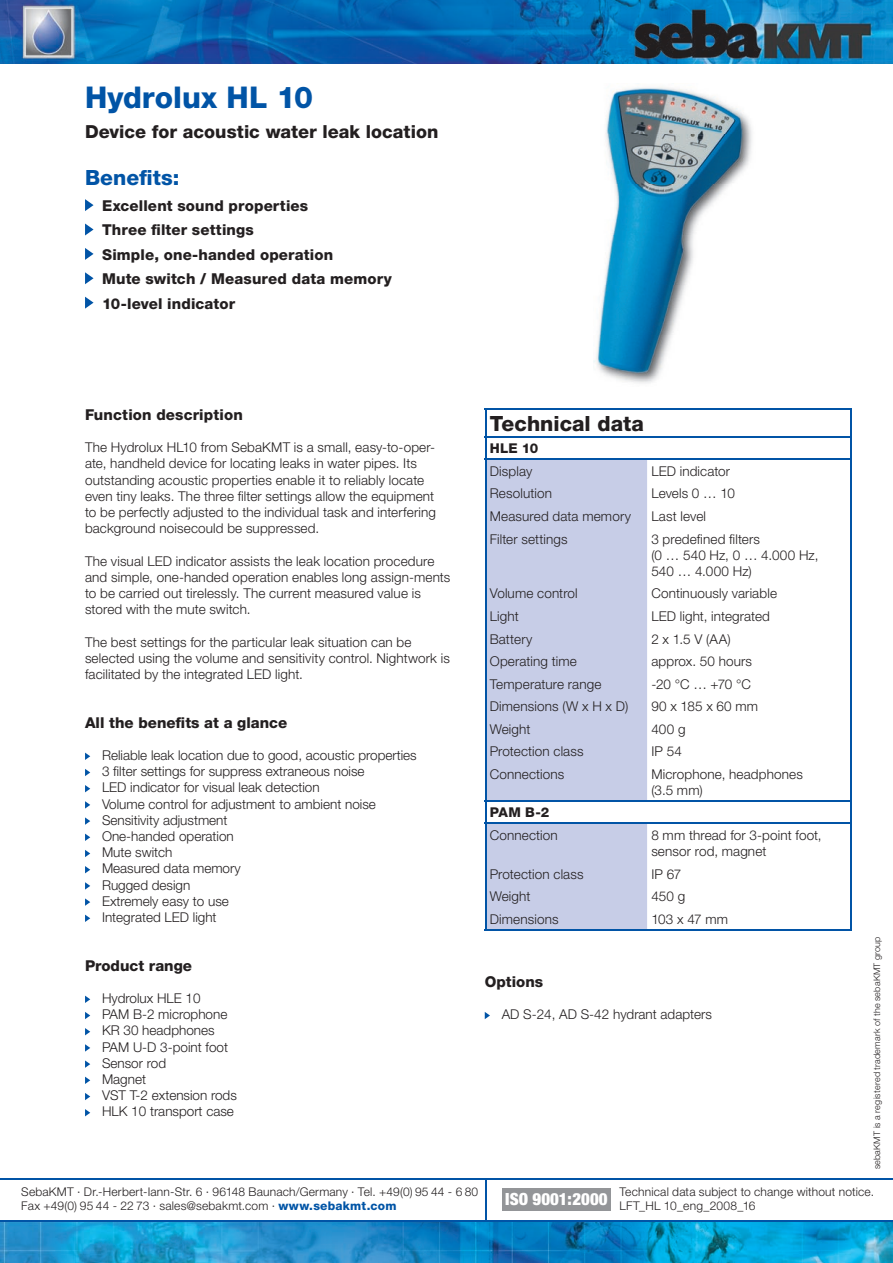
<style>
.page{position:relative;width:893px;height:1263px;background:#fff}
.page>*{position:absolute;margin:0;border:0;box-sizing:border-box;transform-origin:0 0}
.t1{font:800 30px "Helvetica Neue";color:#0154a6}
.t2{font:800 21px "Helvetica Neue";color:#231f20}
.t3{font:800 21px "Helvetica Neue";color:#0154a6}
.t4{font:800 18px "Helvetica Neue";color:#231f20}
.t5{font:900 condensed 16.8px "Helvetica Neue";letter-spacing:.005em;color:#fff}
.t6{font:800 15px/24.5px "Helvetica Neue";letter-spacing:.01em;color:#231f20}
.t7{font:300 13.5px/16.2px "Helvetica Neue";letter-spacing:.01em;color:#231f20}
.t8{font:800 13.5px "Helvetica Neue";letter-spacing:.005em;color:#231f20}
.t9{font:300 12px/14.4px "Helvetica Neue";letter-spacing:.015em;color:#231f20}
.t10{font:300 9px "Helvetica Neue";letter-spacing:.025em;color:#231f20}
.s1{font-weight:800;color:#0154a6}
</style>
<div class="page">
<img style="left:0;top:1222px;width:893px;height:41px">
<div style="left:502px;top:1188px;width:109px;height:23px;background:#939598"></div>
<hr style="left:0;top:1220px;width:893px;height:2px;background:#0154a6">
<hr style="left:0;top:1178px;width:893px;height:1px;background:#0154a6">
<hr style="left:485px;top:1179px;width:1px;height:42px;background:#0154a6">
<img style="left:0;top:0;width:893px;height:64px">
<svg style="left:85px;top:199px;width:9px;height:12px"></svg>
<svg style="left:85px;top:224px;width:9px;height:11px"></svg>
<svg style="left:85px;top:248px;width:9px;height:12px"></svg>
<svg style="left:85px;top:272px;width:9px;height:12px"></svg>
<svg style="left:85px;top:297px;width:9px;height:12px"></svg>
<img style="left:604px;top:128px;width:103px;height:255px">
<img style="left:606px;top:87px;width:145px;height:41px">
<img style="left:593px;top:289px;width:11px;height:84px">
<img style="left:707px;top:128px;width:45px;height:81px">
<svg style="left:85px;top:753px;width:5px;height:7px"></svg>
<svg style="left:85px;top:769px;width:5px;height:7px"></svg>
<svg style="left:85px;top:785px;width:5px;height:7px"></svg>
<svg style="left:85px;top:801px;width:5px;height:7px"></svg>
<svg style="left:85px;top:817px;width:5px;height:8px"></svg>
<svg style="left:85px;top:834px;width:5px;height:7px"></svg>
<svg style="left:85px;top:850px;width:5px;height:7px"></svg>
<svg style="left:85px;top:866px;width:5px;height:7px"></svg>
<svg style="left:85px;top:882px;width:5px;height:7px"></svg>
<svg style="left:85px;top:898px;width:5px;height:8px"></svg>
<svg style="left:85px;top:915px;width:5px;height:7px"></svg>
<svg style="left:85px;top:996px;width:5px;height:7px"></svg>
<svg style="left:85px;top:1012px;width:5px;height:7px"></svg>
<svg style="left:85px;top:1028px;width:5px;height:7px"></svg>
<svg style="left:85px;top:1044px;width:5px;height:7px"></svg>
<svg style="left:85px;top:1060px;width:5px;height:8px"></svg>
<svg style="left:85px;top:1077px;width:5px;height:7px"></svg>
<svg style="left:85px;top:1093px;width:5px;height:7px"></svg>
<svg style="left:85px;top:1109px;width:5px;height:7px"></svg>
<svg style="left:485px;top:1012px;width:5px;height:7px"></svg>
<div style="left:486px;top:460px;width:161px;height:469px;background:#c7cde7"></div>
<hr style="left:485px;top:408px;width:162px;height:2px;background:#0154a6">
<hr style="left:647px;top:408px;width:205px;height:2px;background:#0154a6">
<hr style="left:850px;top:410px;width:2px;height:26px;background:#0154a6">
<hr style="left:850px;top:460px;width:2px;height:22px;background:#0154a6">
<hr style="left:850px;top:482px;width:2px;height:22px;background:#0154a6">
<hr style="left:850px;top:504px;width:2px;height:23px;background:#0154a6">
<hr style="left:485px;top:527px;width:1px;height:55px;background:#0154a6">
<hr style="left:850px;top:527px;width:2px;height:55px;background:#0154a6">
<hr style="left:850px;top:582px;width:2px;height:22px;background:#0154a6">
<hr style="left:850px;top:604px;width:2px;height:23px;background:#0154a6">
<hr style="left:850px;top:627px;width:2px;height:22px;background:#0154a6">
<hr style="left:850px;top:649px;width:2px;height:23px;background:#0154a6">
<hr style="left:850px;top:672px;width:2px;height:23px;background:#0154a6">
<hr style="left:850px;top:695px;width:2px;height:22px;background:#0154a6">
<hr style="left:850px;top:717px;width:2px;height:23px;background:#0154a6">
<svg style="left:485px;top:582px;width:1px;height:180px"></svg>
<hr style="left:850px;top:740px;width:2px;height:22px;background:#0154a6">
<hr style="left:485px;top:762px;width:1px;height:38px;background:#0154a6">
<hr style="left:850px;top:762px;width:2px;height:38px;background:#0154a6">
<hr style="left:485px;top:824px;width:1px;height:38px;background:#0154a6">
<hr style="left:850px;top:824px;width:2px;height:38px;background:#0154a6">
<hr style="left:850px;top:862px;width:2px;height:23px;background:#0154a6">
<hr style="left:850px;top:885px;width:2px;height:22px;background:#0154a6">
<svg style="left:485px;top:862px;width:1px;height:67px"></svg>
<hr style="left:850px;top:907px;width:2px;height:22px;background:#0154a6">
<hr style="left:485px;top:929px;width:162px;height:1px;background:#0154a6">
<hr style="left:647px;top:929px;width:205px;height:1px;background:#0154a6">
<hr style="left:485px;top:436px;width:162px;height:2px;background:#0154a6">
<svg style="left:485px;top:410px;width:1px;height:117px"></svg>
<hr style="left:647px;top:436px;width:205px;height:2px;background:#0154a6">
<hr style="left:850px;top:438px;width:2px;height:20px;background:#0154a6">
<hr style="left:485px;top:458px;width:162px;height:2px;background:#0154a6">
<hr style="left:647px;top:458px;width:205px;height:2px;background:#0154a6">
<hr style="left:485px;top:800px;width:162px;height:2px;background:#0154a6">
<svg style="left:485px;top:802px;width:1px;height:21px"></svg>
<hr style="left:647px;top:800px;width:205px;height:2px;background:#0154a6">
<hr style="left:850px;top:802px;width:2px;height:21px;background:#0154a6">
<hr style="left:485px;top:823px;width:162px;height:1px;background:#0154a6">
<hr style="left:647px;top:823px;width:205px;height:1px;background:#0154a6">
<h1 class="t1" style="left:85px;top:79px;width:230px">Hydrolux HL 10</h1>
<h3 class="t4" style="left:85px;top:121px;width:355px">Device for acoustic water leak location</h3>
<h2 class="t3" style="left:85px;top:165px;width:96px">Benefits:</h2>
<p class="t6" style="left:102px;top:193px;width:291px">Excellent sound properties<br>Three filter settings<br>Simple, one-handed operation<br>Mute switch / Measured data memory<br>10-level indicator</p>
<p class="t6" style="left:85px;top:402px;width:159px">Function description</p>
<p class="t7" style="left:85px;top:439px;width:352px">The Hydrolux HL10 from SebaKMT is a small, easy-to-oper&shy;ate, handheld device for locating leaks in water pipes. Its outstanding acoustic properties enable it to reliably locate even tiny leaks. The three filter settings allow the equipment to be perfectly adjusted to the individual task and interfering background noisecould be suppressed.</p>
<p class="t7" style="left:85px;top:552px;width:367px">The visual LED indicator assists the leak location procedure and simple, one-handed operation enables long assign-ments to be carried out tirelessly. The current measured value is stored with the mute switch.</p>
<p class="t7" style="left:85px;top:633px;width:366px">The best settings for the particular leak situation can be selected using the volume and sensitivity control. Nightwork is facilitated by the integrated LED light.</p>
<p class="t6" style="left:85px;top:710px;width:204px">All the benefits at a glance</p>
<p class="t7" style="left:102px;top:747px;width:316px">Reliable leak location due to good, acoustic properties<br>3 filter settings for suppress extraneous noise<br>LED indicator for visual leak detection<br>Volume control for adjustment to ambient noise<br>Sensitivity adjustment<br>One-handed operation<br>Mute switch<br>Measured data memory<br>Rugged design<br>Extremely easy to use<br>Integrated LED light</p>
<p class="t6" style="left:85px;top:953px;width:108px">Product range</p>
<p class="t7" style="left:102px;top:990px;width:136px">Hydrolux HLE 10<br>PAM B-2 microphone<br>KR 30 headphones<br>PAM U-D 3-point foot<br>Sensor rod<br>Magnet<br>VST T-2 extension rods<br>HLK 10 transport case</p>
<h2 class="t2" style="left:490px;top:411px;width:156px">Technical data</h2>
<p class="t8" style="left:490px;top:440px;width:50px">HLE 10</p>
<p class="t7" style="left:490px;top:463px;width:44px">Display</p>
<p class="t7" style="left:651px;top:463px;width:80px">LED indicator</p>
<p class="t7" style="left:490px;top:485px;width:64px">Resolution</p>
<p class="t7" style="left:651px;top:485px;width:85px">Levels 0 … 10</p>
<p class="t7" style="left:490px;top:508px;width:143px">Measured data memory</p>
<p class="t7" style="left:651px;top:508px;width:56px">Last level</p>
<p class="t7" style="left:490px;top:530px;width:79px">Filter settings</p>
<p class="t7" style="left:651px;top:530px;width:169px">3 predefined filters<br>(0 … 540 Hz, 0 … 4.000 Hz,<br>540 … 4.000 Hz)</p>
<p class="t7" style="left:490px;top:585px;width:89px">Volume control</p>
<p class="t7" style="left:651px;top:585px;width:127px">Continuously variable</p>
<p class="t7" style="left:490px;top:608px;width:31px">Light</p>
<p class="t7" style="left:651px;top:608px;width:120px">LED light, integrated</p>
<p class="t7" style="left:490px;top:630px;width:44px">Battery</p>
<p class="t7" style="left:651px;top:630px;width:81px">2 x 1.5 V (AA)</p>
<p class="t7" style="left:490px;top:653px;width:89px">Operating time</p>
<p class="t7" style="left:651px;top:653px;width:102px">approx. 50 hours</p>
<p class="t7" style="left:490px;top:675px;width:113px">Temperature range</p>
<p class="t7" style="left:651px;top:675px;width:101px">-20 °C … +70 °C</p>
<p class="t7" style="left:490px;top:698px;width:140px">Dimensions (W x H x D)</p>
<p class="t7" style="left:651px;top:698px;width:108px">90 x 185 x 60 mm</p>
<p class="t7" style="left:490px;top:721px;width:42px">Weight</p>
<p class="t7" style="left:651px;top:721px;width:36px">400 g</p>
<p class="t7" style="left:490px;top:743px;width:95px">Protection class</p>
<p class="t7" style="left:651px;top:743px;width:32px">IP 54</p>
<p class="t7" style="left:490px;top:766px;width:76px">Connections</p>
<p class="t7" style="left:651px;top:766px;width:153px">Microphone, headphones (3.5 mm)</p>
<p class="t8" style="left:490px;top:804px;width:61px">PAM B-2</p>
<p class="t7" style="left:490px;top:827px;width:70px">Connection</p>
<p class="t7" style="left:651px;top:827px;width:172px">8 mm thread for 3-point foot, sensor rod, magnet</p>
<p class="t7" style="left:490px;top:865px;width:95px">Protection class</p>
<p class="t7" style="left:651px;top:865px;width:32px">IP 67</p>
<p class="t7" style="left:490px;top:888px;width:42px">Weight</p>
<p class="t7" style="left:651px;top:888px;width:35px">450 g</p>
<p class="t7" style="left:490px;top:911px;width:70px">Dimensions</p>
<p class="t7" style="left:651px;top:911px;width:78px">103 x 47 mm</p>
<p class="t6" style="left:485px;top:969px;width:60px">Options</p>
<p class="t7" style="left:502px;top:1006px;width:212px">AD S-24, AD S-42 hydrant adapters</p>
<p class="t10" style="left:871px;top:1169px;width:234px;rotate:-90deg">sebaKMT is a registered trademark of the sebaKMT group</p>
<p class="t9" style="left:21px;top:1184px;width:458px">SebaKMT · Dr.-Herbert-Iann-Str. 6 · 96148 Baunach/Germany · Tel. +49(0) 95 44 - 6 80<br>Fax +49(0) 95 44 - 22 73 · sales@sebakmt.com · <span class="s1">www.sebakmt.com</span></p>
<p class="t5" style="left:505px;top:1189px;width:104px">ISO 9001:2000</p>
<p class="t9" style="left:619px;top:1184px;width:256px">Technical data subject to change without notice.<br>LFT_HL 10_eng_2008_16</p>
</div>
